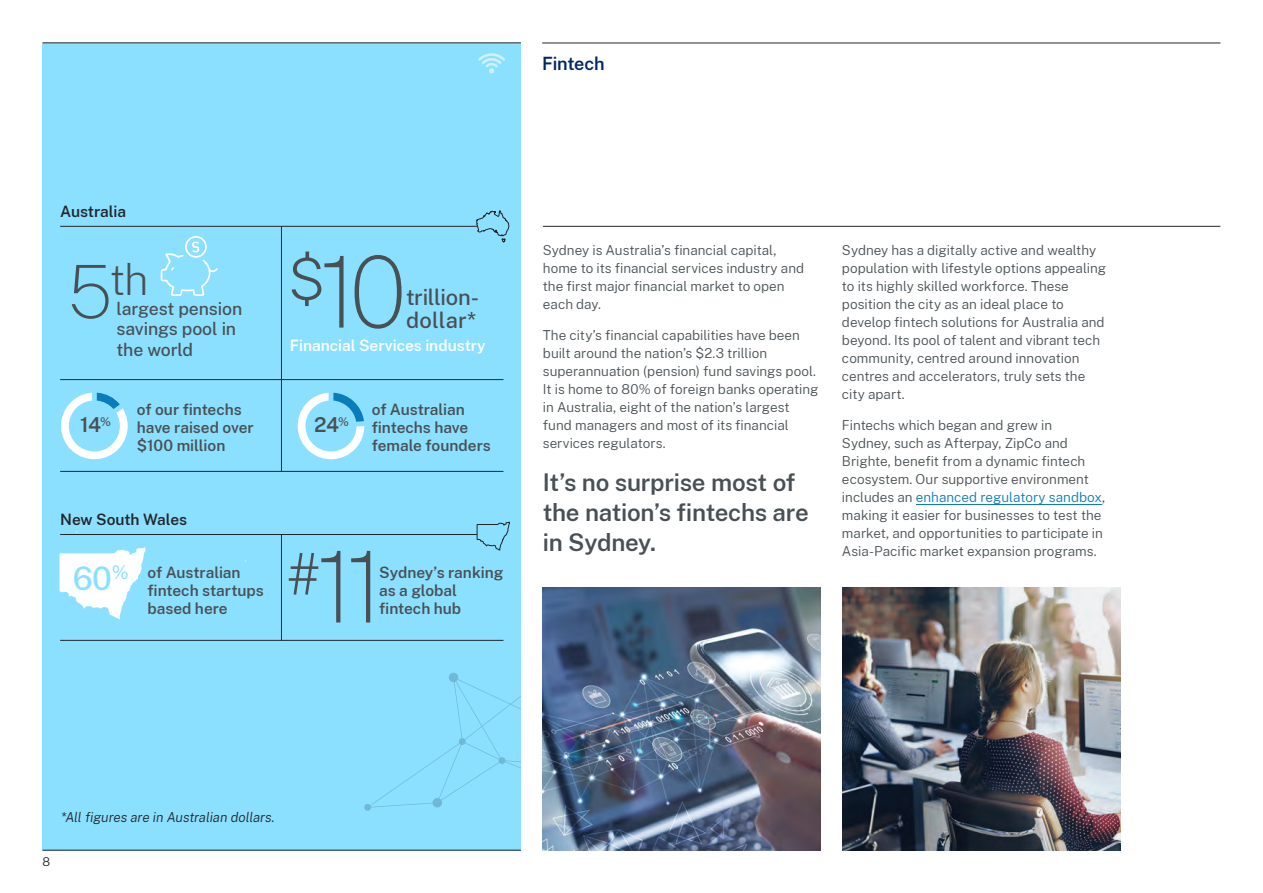
<style>
.page{position:relative;width:1263px;height:893px;background:#fff}
.page>*{position:absolute;margin:0;border:0;box-sizing:border-box;transform-origin:0 0}
.t1{font:100 99px "Public Sans";color:#495054}
.t2{font:200 42.75px "Public Sans";color:#495054}
.t3{font:500 31.95px "Public Sans";color:#8ce0ff}
.t4{font:600 24px/30px "Public Sans";letter-spacing:-.01em;color:#495054}
.t5{font:500 21.9px/23.1px "Public Sans";letter-spacing:-.01em;color:#495054}
.t6{font:600 20.25px "Public Sans";color:#495054}
.t7{font:600 18px "Public Sans";letter-spacing:-.015em;color:#002664}
.t8{font:500 17.55px/20.5px "Public Sans";letter-spacing:-.01em;color:#495054}
.t9{font:600 15.45px/18px "Public Sans";letter-spacing:-.005em;color:#495054}
.t10{font:600 15.45px "Public Sans";color:#fff}
.t11{font:600 15.45px "Public Sans";letter-spacing:-.005em;color:#22272b}
.t12{font:300 13.5px/18px "Public Sans";color:#495054}
.t13{font:italic 300 13.5px "Public Sans";letter-spacing:-.01em;color:#22272b}
.t14{font:300 12px "Public Sans";color:#22272b}
.s1{font-weight:100;font-size:73.5px}
.s2{color:#0a7cb9}
</style>
<div class="page">
<div style="left:43px;top:44px;width:323px;height:806px;background:#8ce0ff"></div>
<svg style="left:290px;top:758px;width:13px;height:13px"></svg>
<svg style="left:242px;top:832px;width:10px;height:10px"></svg>
<svg style="left:122px;top:700px;width:10px;height:10px"></svg>
<svg style="left:203px;top:718px;width:10px;height:10px"></svg>
<svg style="left:92px;top:827px;width:10px;height:10px"></svg>
<svg style="left:164px;top:792px;width:7px;height:7px"></svg>
<svg style="left:125px;top:768px;width:7px;height:7px"></svg>
<svg style="left:256px;top:658px;width:7px;height:7px"></svg>
<svg style="left:315px;top:818px;width:7px;height:7px"></svg>
<div style="left:366px;top:44px;width:155px;height:806px;background:#8ce0ff"></div>
<svg style="left:448px;top:672px;width:11px;height:11px"></svg>
<svg style="left:432px;top:798px;width:10px;height:10px"></svg>
<div style="left:498px;top:757px;width:8px;height:7px;background:#70b9d6;border-radius:50%"></div>
<div style="left:364px;top:804px;width:7px;height:7px;background:#70b9d6;border-radius:50%"></div>
<div style="left:458px;top:738px;width:8px;height:7px;background:#70b9d6;border-radius:50%"></div>
<hr style="left:43px;top:850px;width:478px;height:1px;background:#22272b">
<hr style="left:43px;top:43px;width:478px;height:1px;background:#22272b">
<hr style="left:60px;top:226px;width:436px;height:1px;background:#22272b">
<hr style="left:543px;top:226px;width:677px;height:1px;background:#22272b">
<hr style="left:60px;top:534px;width:436px;height:1px;background:#22272b">
<hr style="left:60px;top:379px;width:443px;height:1px;background:#22272b">
<hr style="left:60px;top:640px;width:443px;height:1px;background:#22272b">
<hr style="left:281px;top:226px;width:1px;height:245px;background:#22272b">
<hr style="left:281px;top:535px;width:1px;height:105px;background:#22272b">
<svg style="left:476px;top:208px;width:33px;height:36px"></svg>
<hr style="left:60px;top:471px;width:443px;height:1px;background:#22272b">
<svg style="left:476px;top:519px;width:34px;height:35px"></svg>
<div style="left:185px;top:236px;width:22px;height:22px;border:2px solid #fff;border-radius:50%"></div>
<svg style="left:160px;top:241px;width:59px;height:56px"></svg>
<svg style="left:59px;top:547px;width:87px;height:72px"></svg>
<hr style="left:916px;top:504px;width:186px;height:1px;background:#0a7cb9">
<hr style="left:542px;top:43px;width:678px;height:1px;background:#22272b">
<svg style="left:477px;top:52px;width:29px;height:21px"></svg>
<svg style="left:60px;top:393px;width:69px;height:71px"></svg>
<svg style="left:297px;top:393px;width:67px;height:67px"></svg>
<img style="left:542px;top:587px;width:279px;height:263px">
<img style="left:842px;top:587px;width:278px;height:263px">
<h3 class="t7" style="left:542px;top:51px;width:64px">Fintech</h3>
<p class="t11" style="left:60px;top:200px;width:67px">Australia</p>
<h2 class="t2" style="left:68px;top:251px;width:82px"><span class="s1">5</span>th</h2>
<p class="t8" style="left:117px;top:297px;width:127px">largest pension savings pool in the world</p>
<h1 class="t1" style="left:288px;top:226px;width:120px"><sup>$</sup>10</h1>
<h3 class="t5" style="left:406px;top:285px;width:74px">trillion&shy;dollar*</h3>
<p class="t10" style="left:290px;top:334px;width:197px">Financial Services industry</p>
<p class="t9" style="left:137px;top:400px;width:118px">of our fintechs have raised over $100 million</p>
<h3 class="t6" style="left:80px;top:410px;width:32px">14<sup>%</sup></h3>
<h3 class="t6" style="left:314px;top:410px;width:36px">24<sup>%</sup></h3>
<p class="t9" style="left:372px;top:400px;width:121px">of Australian fintechs have female founders</p>
<p class="t11" style="left:60px;top:508px;width:129px">New South Wales</p>
<h3 class="t3" style="left:73px;top:556px;width:57px">60<sup>%</sup></h3>
<p class="t9" style="left:148px;top:562px;width:118px">of Australian fintech startups based here</p>
<h1 class="t1" style="left:286px;top:521px;width:99px"><sup>#</sup>11</h1>
<p class="t9" style="left:379px;top:562px;width:126px">Sydney’s ranking as a global fintech hub</p>
<p class="t12" style="left:543px;top:241px;width:263px">Sydney is Australia’s financial capital, home to its financial services industry and the first major financial market to open each day.</p>
<p class="t12" style="left:543px;top:325px;width:277px">The city’s financial capabilities have been built around the nation’s $2.3 trillion superannuation (pension) fund savings pool.<br>It is home to 80% of foreign banks operating in Australia, eight of the nation’s largest fund managers and most of its financial services regulators.</p>
<h3 class="t4" style="left:543px;top:466px;width:267px">It’s no surprise most of the nation’s fintechs are in Sydney.</h3>
<p class="t12" style="left:842px;top:241px;width:266px">Sydney has a digitally active and wealthy population with lifestyle options appealing to its highly skilled workforce. These position the city as an ideal place to develop fintech solutions for Australia and beyond. Its pool of talent and vibrant tech community, centred around innovation centres and accelerators, truly sets the city apart.</p>
<p class="t12" style="left:842px;top:415px;width:265px">Fintechs which began and grew in<br>Sydney, such as Afterpay, ZipCo and Brighte, benefit from a dynamic fintech ecosystem. Our supportive environment includes an <span class="s2">enhanced regulatory sandbox</span>, making it easier for businesses to test the market, and opportunities to participate in Asia-Pacific market expansion programs.</p>
<p class="t13" style="left:61px;top:808px;width:215px">*All figures are in Australian dollars.</p>
<p class="t14" style="left:43px;top:853px;width:9px">8</p>
</div>
